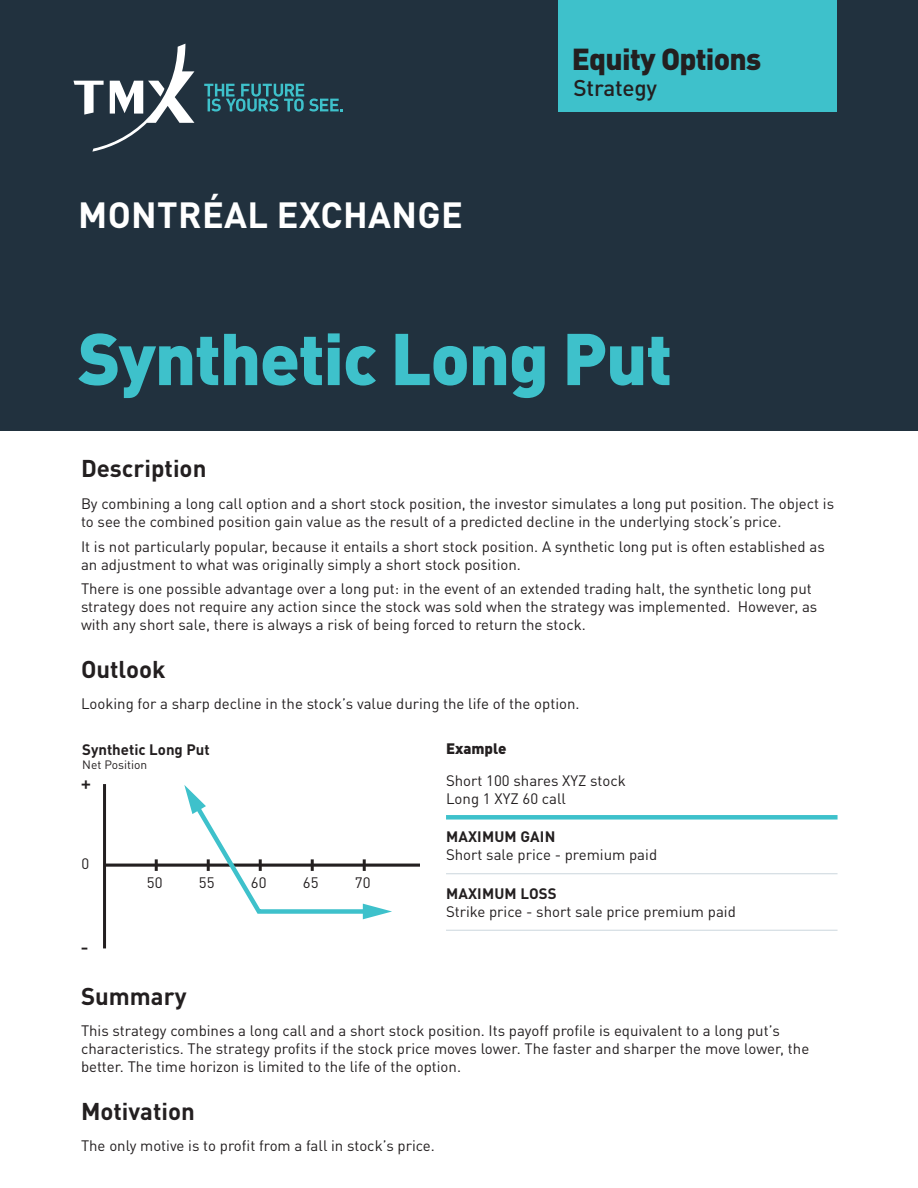
<style>
.page{position:relative;width:918px;height:1188px;background:#fff}
.page>*{position:absolute;margin:0;border:0;box-sizing:border-box;transform-origin:0 0}
.t1{font:900 72px "DIN Pro";letter-spacing:-.02em;color:#3ec1cb}
.t2{font:700 36px "DIN Pro";letter-spacing:.01em;color:#fff}
.t3{font:900 30px "DIN Pro";letter-spacing:-.025em;color:#231f20}
.Pages_-_Subtitle_Niv{font:700 24px "DIN Pro";color:#231f20}
.t4{font:500 22.5px "DIN Pro";letter-spacing:-.01em;color:#231f20}
.t5{font:500 19.5px "DIN Pro";color:#231f20}
.Pages_-_Text{font:15px/18px "DIN Pro";color:#231f20}
.t6{font:700 15px "DIN Pro";color:#231f20}
.GRAPH_-_Title{font:900 15px "DIN Pro";color:#231f20}
.t7{font:12px "DIN Pro";color:#231f20}
.s1{font-weight:700}
</style>
<div class="page">
<hr style="left:446px;top:873px;width:392px;height:1px;background:#cbd6dd">
<hr style="left:446px;top:930px;width:392px;height:1px;background:#cbd6dd">
<div style="left:446px;top:815px;width:392px;height:5px;background:#3ec1cb"></div>
<hr style="left:103px;top:784px;width:3px;height:164px;background:#231f20">
<hr style="left:105px;top:864px;width:314px;height:3px;background:#231f20">
<svg style="left:155px;top:859px;width:3px;height:12px"></svg>
<svg style="left:184px;top:785px;width:208px;height:134px"></svg>
<div style="left:0;top:0;width:918px;height:431px;background:#21313e"></div>
<svg style="left:204px;top:84px;width:139px;height:28px"></svg>
<svg style="left:74px;top:44px;width:120px;height:108px"></svg>
<div style="left:559px;top:0;width:278px;height:111px;background:#3ec1cb"></div>
<p class="t2" style="left:78px;top:186px;width:386px">MONTRÉAL EXCHANGE</p>
<p class="t3" style="left:572px;top:35px;width:191px">Equity Options</p>
<p class="t4" style="left:574px;top:71px;width:85px">Strategy</p>
<p class="t1" style="left:78px;top:301px;width:596px">Synthetic Long Put</p>
<p class="Pages_-_Subtitle_Niv" style="left:81px;top:450px;width:127px">Description</p>
<p class="Pages_-_Text" style="left:81px;top:493px;width:755px">By combining a long call option and a short stock position, the investor simulates a long put position. The object is to see the combined position gain value as the result of a predicted decline in the underlying stock’s price.</p>
<p class="Pages_-_Text" style="left:81px;top:536px;width:745px">It is not particularly popular, because it entails a short stock position. A synthetic long put is often established as an adjustment to what was originally simply a short stock position.</p>
<p class="Pages_-_Text" style="left:81px;top:579px;width:738px">There is one possible advantage over a long put: in the event of an extended trading halt, the synthetic long put strategy does not require any action since the stock was sold when the strategy was implemented. However, as with any short sale, there is always a risk of being forced to return the stock.</p>
<p class="Pages_-_Subtitle_Niv" style="left:81px;top:650px;width:86px">Outlook</p>
<p class="Pages_-_Text" style="left:81px;top:694px;width:500px">Looking for a sharp decline in the stock’s value during the life of the option.</p>
<p class="GRAPH_-_Title" style="left:446px;top:737px;width:62px">Example</p>
<p class="Pages_-_Text" style="left:446px;top:770px;width:181px">Short 100 shares XYZ stock</p>
<p class="Pages_-_Text" style="left:446px;top:788px;width:121px">Long 1 XYZ 60 call</p>
<p class="Pages_-_Text" style="left:446px;top:827px;width:213px"><span class="s1">MAXIMUM GAIN<br></span>Short sale price - premium paid</p>
<p class="Pages_-_Text" style="left:446px;top:883px;width:291px"><span class="s1">MAXIMUM LOSS<br></span>Strike price - short sale price premium paid</p>
<p class="t6" style="left:82px;top:738px;width:129px">Synthetic Long Put</p>
<p class="t7" style="left:82px;top:756px;width:67px">Net Position</p>
<p class="t5" style="left:81px;top:768px;width:12px">+</p>
<p class="Pages_-_Text" style="left:82px;top:853px;width:9px">0</p>
<p class="Pages_-_Text" style="left:147px;top:873px;width:17px">50</p>
<p class="Pages_-_Text" style="left:199px;top:873px;width:17px">55</p>
<p class="Pages_-_Text" style="left:251px;top:873px;width:17px">60</p>
<p class="Pages_-_Text" style="left:303px;top:873px;width:17px">65</p>
<p class="Pages_-_Text" style="left:355px;top:873px;width:17px">70</p>
<p class="t5" style="left:81px;top:932px;width:10px">-</p>
<p class="Pages_-_Subtitle_Niv" style="left:81px;top:977px;width:107px">Summary</p>
<p class="Pages_-_Text" style="left:81px;top:1021px;width:730px">This strategy combines a long call and a short stock position. Its payoff profile is equivalent to a long put’s characteristics. The strategy profits if the stock price moves lower. The faster and sharper the move lower, the better. The time horizon is limited to the life of the option.</p>
<p class="Pages_-_Subtitle_Niv" style="left:81px;top:1092px;width:115px">Motivation</p>
<p class="Pages_-_Text" style="left:81px;top:1136px;width:355px">The only motive is to profit from a fall in stock’s price.</p>
</div>
